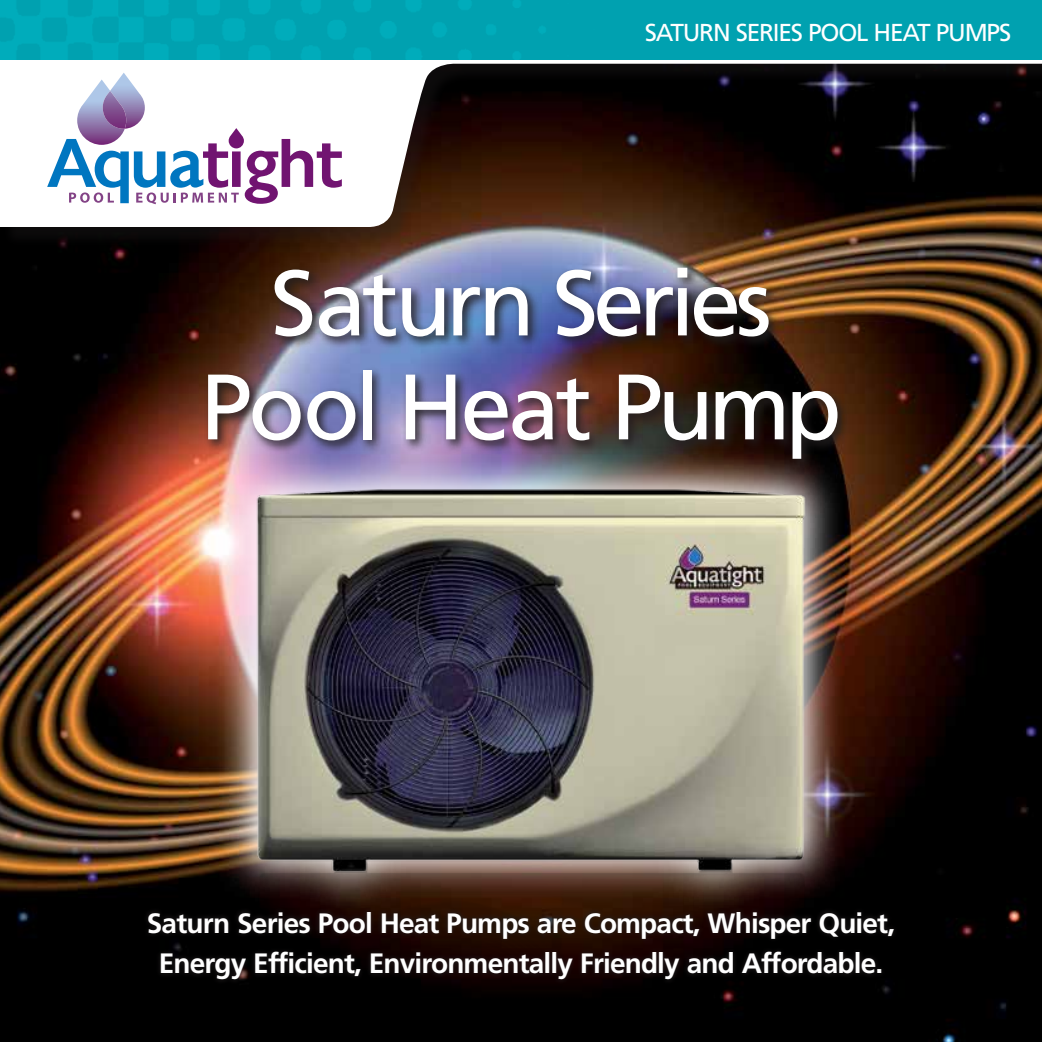
<style>
.page{position:relative;width:1042px;height:1042px;background:#fff}
.page>*{position:absolute;margin:0;border:0;box-sizing:border-box;transform-origin:0 0}
.t1{font:92.75px/104px "Frutiger";letter-spacing:-.06em;color:#fff;text-align:center}
.t2{font:700 28px/40.2px "Frutiger";letter-spacing:-.03em;color:#fff;text-align:center}
.t3{font:24.5px "Frutiger";letter-spacing:-.05em;color:#fff}
</style>
<div class="page">
<img style="left:0;top:227px;width:1042px;height:815px">
<div style="left:2px;top:25px;width:1040px;height:222px;background:#231f20;opacity:.35"></div>
<svg style="left:2px;top:60px;width:1040px;height:167px"></svg>
<svg style="left:47px;top:73px;width:295px;height:131px"></svg>
<img style="left:0;top:0;width:1042px;height:60px">
<div style="left:204px;top:263px;width:647px;height:209px;background:#231f20;opacity:.95"></div>
<img style="left:215px;top:447px;width:630px;height:460px">
<img style="left:233px;top:476px;width:589px;height:406px">
<img style="left:243px;top:836px;width:594px;height:159px">
<svg style="left:143px;top:907px;width:756px;height:77px;background:#120907"></svg>
<p class="t3" style="left:645px;top:18px;width:368px">SATURN SERIES POOL HEAT PUMPS</p>
<h1 class="t1" style="left:200px;top:252px;width:643px">Saturn Series<br>Pool Heat Pump</h1>
<p class="t2" style="left:147px;top:903px;width:750px">Saturn Series Pool Heat Pumps are Compact, Whisper Quiet,<br>Energy Efficient, Environmentally Friendly and Affordable.</p>
</div>
